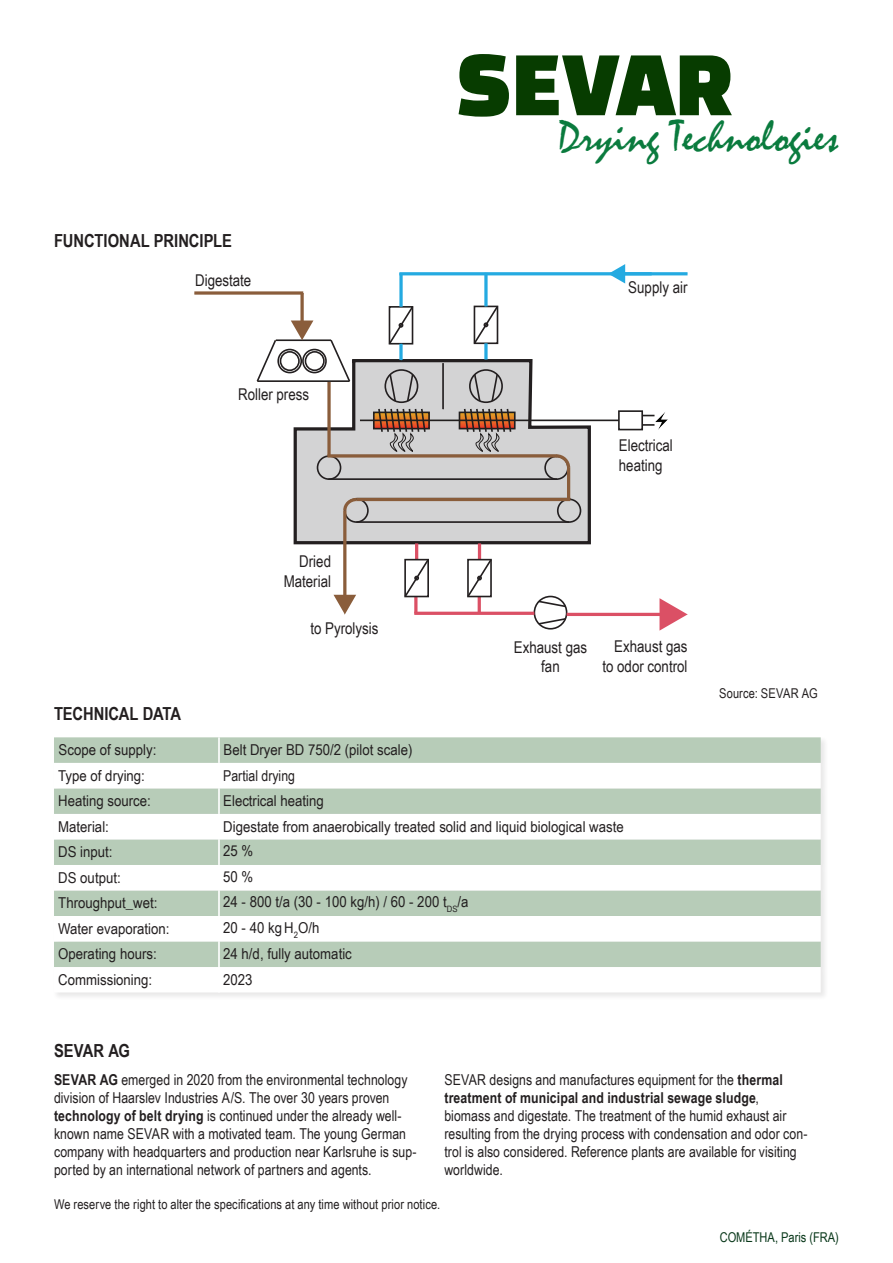
<style>
.page{position:relative;width:893px;height:1263px;background:#fff}
.page>*{position:absolute;margin:0;border:0;box-sizing:border-box;transform-origin:0 0}
.t1{font:95.55px "Changa One";color:#073c00}
.t2{font:45px "Mistral";color:#0a7b3e}
.Intro_tekst{font:700 18px "Arial Narrow";color:#231f20}
.t3{font:16.2px/19.5px "Arial Narrow";color:#231f20;text-align:right}
.Tussenkop{font:15px/18px "Arial Narrow";color:#231f20}
.Tussenkop-2{font:15px "Arial Narrow";color:#231f20;scale:1.07 1}
.Tussenkop-3{font:700 15px "Arial Narrow";letter-spacing:.005em;color:#231f20}
.t4{font:13.5px "Arial Narrow";letter-spacing:.01em;color:#231f20}
.t5{font:13.5px "Arial Narrow";color:#09381a}
.s1{font-weight:700}
.s2{font-weight:400}
</style>
<div class="page">
<svg style="left:292px;top:357px;width:301px;height:189px"></svg>
<div style="left:384px;top:369px;width:34px;height:34px;border:2px solid #231f20;border-radius:50%"></div>
<hr style="left:442px;top:363px;width:2px;height:46px;background:#231f20">
<div style="left:469px;top:369px;width:34px;height:34px;border:2px solid #231f20;border-radius:50%"></div>
<div style="left:317px;top:455px;width:24px;height:25px;border:2px solid #231f20;border-radius:50%"></div>
<hr style="left:328px;top:478px;width:229px;height:2px;background:#231f20">
<hr style="left:356px;top:521px;width:213px;height:2px;background:#231f20">
<div style="left:544px;top:456px;width:25px;height:24px;border:2px solid #231f20;border-radius:50%"></div>
<div style="left:344px;top:498px;width:25px;height:25px;border:2px solid #231f20;border-radius:50%"></div>
<div style="left:557px;top:498px;width:24px;height:25px;border:2px solid #231f20;border-radius:50%"></div>
<svg style="left:256px;top:339px;width:22px;height:42px"></svg>
<hr style="left:276px;top:339px;width:55px;height:2px;background:#231f20">
<hr style="left:257px;top:380px;width:92px;height:2px;background:#231f20">
<svg style="left:329px;top:339px;width:23px;height:44px"></svg>
<div style="left:277px;top:349px;width:25px;height:24px;border:2px solid #231f20;border-radius:50%"></div>
<div style="left:302px;top:349px;width:25px;height:24px;border:2px solid #231f20;border-radius:50%"></div>
<div style="left:305px;top:351px;width:20px;height:20px;border:2px solid #231f20;border-radius:50%"></div>
<div style="left:280px;top:351px;width:20px;height:20px;border:2px solid #231f20;border-radius:50%"></div>
<svg style="left:473px;top:305px;width:26px;height:40px"></svg>
<div style="left:534px;top:596px;width:33px;height:33px;border:2px solid #231f20;border-radius:50%"></div>
<svg style="left:537px;top:599px;width:30px;height:9px"></svg>
<svg style="left:537px;top:617px;width:30px;height:9px"></svg>
<svg style="left:388px;top:306px;width:26px;height:39px"></svg>
<div style="left:389px;top:306px;width:24px;height:38px;border:2px solid #231f20"></div>
<div style="left:373px;top:412px;width:57px;height:17px;border:2px solid #211e1e"></div>
<svg style="left:462px;top:415px;width:51px;height:11px"></svg>
<div style="left:459px;top:412px;width:57px;height:17px;border:2px solid #211e1e"></div>
<hr style="left:360px;top:419px;width:259px;height:2px;background:#211e1e">
<div style="left:618px;top:410px;width:25px;height:20px;border:2px solid #211e1e"></div>
<svg style="left:642px;top:424px;width:10px;height:2px"></svg>
<svg style="left:377px;top:372px;width:50px;height:80px;background:#b0a199"></svg>
<svg style="left:463px;top:372px;width:49px;height:80px;background:#afa199"></svg>
<img style="left:652px;top:412px;width:16px;height:18px">
<svg style="left:300px;top:293px;width:4px;height:27px"></svg>
<svg style="left:291px;top:320px;width:22px;height:20px"></svg>
<svg style="left:327px;top:382px;width:4px;height:72px"></svg>
<svg style="left:553px;top:453px;width:19px;height:18px"></svg>
<hr style="left:567px;top:468px;width:3px;height:33px;background:#8a5d3b">
<svg style="left:342px;top:496px;width:18px;height:17px"></svg>
<hr style="left:343px;top:510px;width:3px;height:88px;background:#8a5d3b">
<svg style="left:333px;top:595px;width:23px;height:19px"></svg>
<svg style="left:194px;top:291px;width:109px;height:4px"></svg>
<svg style="left:484px;top:343px;width:4px;height:16px"></svg>
<svg style="left:484px;top:275px;width:4px;height:31px"></svg>
<hr style="left:414px;top:597px;width:3px;height:16px;background:#db5065">
<hr style="left:478px;top:596px;width:3px;height:17px;background:#db5065">
<hr style="left:415px;top:543px;width:3px;height:17px;background:#db5065">
<hr style="left:478px;top:543px;width:3px;height:17px;background:#db5065">
<hr style="left:414px;top:612px;width:120px;height:3px;background:#db5065">
<svg style="left:467px;top:557px;width:25px;height:42px"></svg>
<svg style="left:404px;top:557px;width:25px;height:42px"></svg>
<svg style="left:327px;top:454px;width:230px;height:4px"></svg>
<hr style="left:356px;top:498px;width:214px;height:3px;background:#8a5d3b">
<svg style="left:399px;top:344px;width:4px;height:16px"></svg>
<svg style="left:399px;top:275px;width:4px;height:32px"></svg>
<hr style="left:399px;top:272px;width:288px;height:3px;background:#24aae1">
<svg style="left:608px;top:264px;width:17px;height:20px"></svg>
<hr style="left:567px;top:613px;width:97px;height:3px;background:#db5065">
<svg style="left:659px;top:598px;width:29px;height:33px"></svg>
<div style="left:52px;top:736px;width:776px;height:264px;background:#f3f3f3"></div>
<div style="left:54px;top:737px;width:767px;height:77px;background:#b7ccb8"></div>
<div style="left:54px;top:763px;width:767px;height:25px;background:#fff"></div>
<svg style="left:54px;top:814px;width:767px;height:178px;fill:#fff"></svg>
<hr style="left:218px;top:737px;width:2px;height:26px;background:#fff">
<hr style="left:218px;top:763px;width:2px;height:25px;background:#fff">
<hr style="left:218px;top:788px;width:2px;height:26px;background:#fff">
<hr style="left:218px;top:814px;width:2px;height:25px;background:#fff">
<hr style="left:218px;top:839px;width:2px;height:26px;background:#fff">
<hr style="left:218px;top:865px;width:2px;height:25px;background:#fff">
<hr style="left:218px;top:890px;width:2px;height:26px;background:#fff">
<hr style="left:218px;top:916px;width:2px;height:25px;background:#fff">
<hr style="left:218px;top:941px;width:2px;height:26px;background:#fff">
<hr style="left:218px;top:967px;width:2px;height:25px;background:#fff">
<p class="Intro_tekst" style="left:54px;top:227px;width:180px">FUNCTIONAL PRINCIPLE</p>
<p class="t3" style="left:195px;top:270px;width:58px">Digestate</p>
<p class="t3" style="left:238px;top:384px;width:73px">Roller press</p>
<p class="t3" style="left:284px;top:551px;width:49px">Dried<br>Material</p>
<p class="Intro_tekst" style="left:54px;top:700px;width:129px">TECHNICAL DATA</p>
<p class="t3" style="left:310px;top:618px;width:70px">to Pyrolysis</p>
<h1 class="t1" style="left:456px;top:31px;width:279px">SEVAR</h1>
<h2 class="t2" style="left:558px;top:109px;width:282px">Drying Technologies</h2>
<p class="t3" style="left:628px;top:277px;width:61px">Supply air</p>
<p class="t3" style="left:619px;top:435px;width:56px;text-align:left">Electrical heating</p>
<p class="t3" style="left:514px;top:636px;width:75px;text-align:center">Exhaust gas fan</p>
<p class="t3" style="left:602px;top:636px;width:87px">Exhaust gas to odor control</p>
<p class="t4" style="left:719px;top:683px;width:100px">Source: SEVAR AG</p>
<p class="Tussenkop-2" style="left:59px;top:739px;width:93px">Scope of supply:</p>
<p class="Tussenkop-2" style="left:224px;top:739px;width:178px">Belt Dryer BD 750/2 (pilot scale)</p>
<p class="Tussenkop-2" style="left:58px;top:764px;width:83px">Type of drying:</p>
<p class="Tussenkop" style="left:223px;top:766px;width:73px">Partial drying</p>
<p class="Tussenkop-2" style="left:58px;top:790px;width:88px">Heating source:</p>
<p class="Tussenkop-2" style="left:223px;top:790px;width:96px">Electrical heating</p>
<p class="Tussenkop-2" style="left:58px;top:815px;width:49px">Material:</p>
<p class="Tussenkop-2" style="left:223px;top:815px;width:376px">Digestate from anaerobically treated solid and liquid biological waste</p>
<p class="Tussenkop-2" style="left:58px;top:841px;width:52px">DS input:</p>
<p class="Tussenkop-2" style="left:223px;top:840px;width:30px">25 %</p>
<p class="Tussenkop-2" style="left:58px;top:866px;width:60px">DS output:</p>
<p class="Tussenkop-2" style="left:223px;top:865px;width:30px">50 %</p>
<p class="Tussenkop-2" style="left:58px;top:892px;width:94px">Throughput_wet:</p>
<p class="Tussenkop-2" style="left:223px;top:891px;width:231px">24 - 800 t/a (30 - 100 kg/h) / 60 - 200 t<sub>DS</sub>/a</p>
<p class="Tussenkop-2" style="left:58px;top:918px;width:105px">Water evaporation:</p>
<p class="Tussenkop-2" style="left:223px;top:916px;width:91px">20 - 40 kgH<sub>2</sub>O/h</p>
<p class="Tussenkop-2" style="left:58px;top:943px;width:94px">Operating hours:</p>
<p class="Tussenkop-2" style="left:223px;top:943px;width:122px">24 h/d, fully automatic</p>
<p class="Tussenkop-2" style="left:58px;top:969px;width:89px">Commissioning:</p>
<p class="Tussenkop-2" style="left:223px;top:969px;width:29px">2023</p>
<p class="Intro_tekst" style="left:54px;top:1037px;width:78px">SEVAR AG</p>
<p class="Tussenkop" style="left:54px;top:1070px;width:355px"><span class="s1">SEVAR AG</span> emerged in 2020 from the environmental technology</p>
<p class="Tussenkop" style="left:54px;top:1088px;width:337px">division of Haarslev Industries A/S. The over 30 years proven</p>
<p class="Tussenkop" style="left:54px;top:1106px;width:364px"><span class="s1">technology of belt drying</span> is continued under the already well&shy;known name SEVAR with a motivated team. The young German company with headquarters and production near Karlsruhe is sup&shy;ported by an international network of partners and agents.</p>
<p class="Tussenkop" style="left:444px;top:1070px;width:340px">SEVAR designs and manufactures equipment for the <span class="s1">thermal</span></p>
<p class="Tussenkop-3" style="left:444px;top:1086px;width:316px">treatment of municipal and industrial sewage sludge<span class="s2">,</span></p>
<p class="Tussenkop" style="left:444px;top:1106px;width:365px">biomass and digestate. The treatment of the humid exhaust air resulting from the drying process with condensation and odor con&shy;trol is also considered. Reference plants are available for visiting worldwide.</p>
<p class="t4" style="left:54px;top:1194px;width:388px">We reserve the right to alter the specifications at any time without prior notice.</p>
<p class="t5" style="left:720px;top:1227px;width:121px">COMÉTHA, Paris (FRA)</p>
</div>
